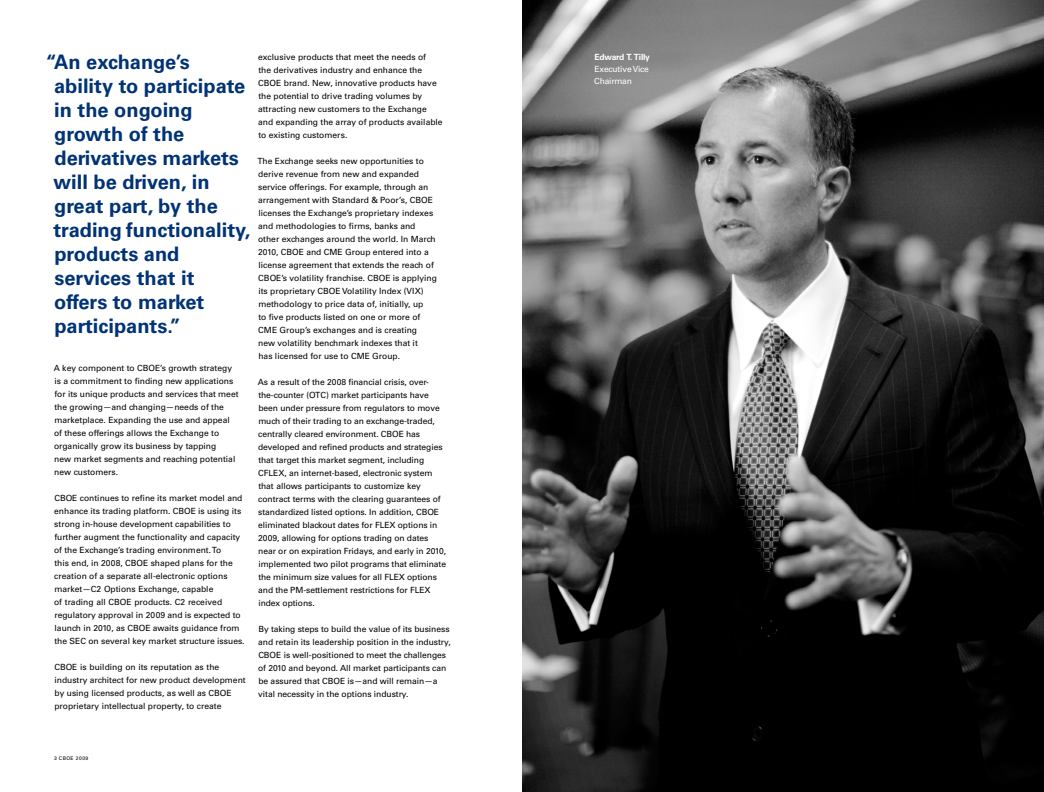
<style>
.page{position:relative;width:1044px;height:792px;background:#fff}
.page>*{position:absolute;margin:0;border:0;box-sizing:border-box;transform-origin:0 0}
.t1{font:700 20px/24px "Univers";color:#003375}
.t2{font:8.5px/13px "Univers";color:#000}
.t3{font:8.5px/12px "Univers";letter-spacing:-.025em;color:#fff}
.t4{font:700 8.5px "Univers";letter-spacing:-.025em;color:#fff}
.t5{font:5px "Univers";letter-spacing:.075em;color:#000}
</style>
<div class="page">
<img style="left:522px;top:0;width:522px;height:792px">
<h1 class="t1" style="left:53px;top:50px;width:198px;text-indent:-7px">“An exchange’s ability to participate in the ongoing growth of the derivatives markets will be driven, in great part, by the trading functionality, products and services that it offers to market participants.”</h1>
<p class="t2" style="left:258px;top:51px;width:186px">exclusive products that meet the needs of<br>the derivatives industry and enhance the CBOE brand. New, innovative products have the potential to drive trading volumes by attracting new customers to the Exchange and expanding the array of products available to existing customers.</p>
<p class="t2" style="left:257px;top:155px;width:181px">The Exchange seeks new opportunities to derive revenue from new and expanded service offerings. For example, through an arrangement with Standard &amp; Poor’s, CBOE licenses the Exchange’s proprietary indexes and methodologies to firms, banks and other exchanges around the world. In March 2010, CBOE and CME Group entered into a license agreement that extends the reach of CBOE’s volatility franchise. CBOE is applying its proprietary CBOE Volatility Index (VIX) methodology to price data of, initially, up<br>to five products listed on one or more of CME Group’s exchanges and is creating<br>new volatility benchmark indexes that it<br>has licensed for use to CME Group.</p>
<p class="t2" style="left:258px;top:376px;width:190px">As a result of the 2008 financial crisis, over&shy;the-counter (OTC) market participants have been under pressure from regulators to move much of their trading to an exchange-traded, centrally cleared environment. CBOE has developed and refined products and strategies that target this market segment, including CFLEX, an internet-based, electronic system that allows participants to customize key contract terms with the clearing guarantees of standardized listed options. In addition, CBOE eliminated blackout dates for FLEX options in 2009, allowing for options trading on dates near or on expiration Fridays, and early in 2010, implemented two pilot programs that eliminate the minimum size values for all FLEX options and the PM-settlement restrictions for FLEX index options.</p>
<p class="t2" style="left:258px;top:623px;width:194px">By taking steps to build the value of its business and retain its leadership position in the industry, CBOE is well-positioned to meet the challenges of 2010 and beyond. All market participants can be assured that CBOE is—and will remain—a vital necessity in the options industry.</p>
<p class="t2" style="left:54px;top:361px;width:186px">A key component to CBOE’s growth strategy is a commitment to finding new applications for its unique products and services that meet the growing—and changing—needs of the marketplace. Expanding the use and appeal of these offerings allows the Exchange to organically grow its business by tapping<br>new market segments and reaching potential new customers.</p>
<p class="t2" style="left:54px;top:491px;width:192px">CBOE continues to refine its market model and enhance its trading platform. CBOE is using its strong in-house development capabilities to further augment the functionality and capacity of the Exchange’s trading environment. To<br>this end, in 2008, CBOE shaped plans for the creation of a separate all-electronic options market—C2 Options Exchange, capable<br>of trading all CBOE products. C2 received regulatory approval in 2009 and is expected to launch in 2010, as CBOE awaits guidance from the SEC on several key market structure issues.</p>
<p class="t2" style="left:54px;top:660px;width:193px">CBOE is building on its reputation as the industry architect for new product development by using licensed products, as well as CBOE proprietary intellectual property, to create</p>
<p class="t5" style="left:54px;top:755px;width:36px">3 CBOE 2009</p>
<p class="t4" style="left:595px;top:52px;width:57px">Edward T. Tilly</p>
<p class="t3" style="left:594px;top:63px;width:56px">Executive Vice<br>Chairman</p>
</div>
